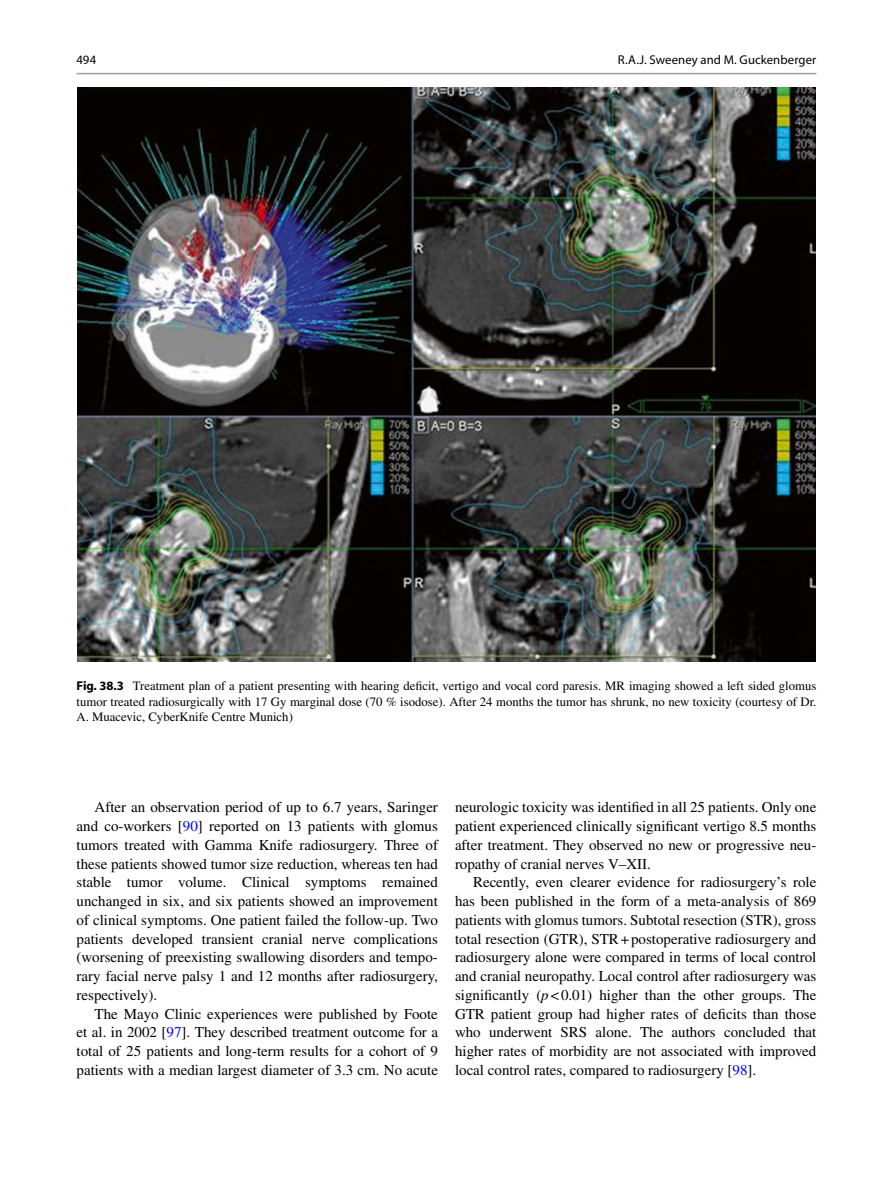
<style>
.page{position:relative;width:893px;height:1187px;background:#fff}
.page>*{position:absolute;margin:0;border:0;box-sizing:border-box;transform-origin:0 0}
.t1{font:15px/18.8px "Jtpqjp Pcqgrh Times";color:#000;text-align:justify}
.t2{font:12.75px/15px "Jtpqjp Pcqgrh Times";color:#000;text-align:justify}
.t3{font:12.75px "Ycyyvy Xxcgfl Myriad";letter-spacing:.005em;color:#000}
.s1{font-family:"Ksppxd Hkvghh Myriad";font-weight:700}
.s2{color:#0000fa}
.s3{font-family:"Hwrfmw Mlvtft Times";font-style:italic}
</style>
<div class="page">
<img style="left:77px;top:88px;width:738px;height:573px">
<hr style="left:77px;top:73px;width:739px;height:1px;background:#9c9c9c">
<p class="t3" style="left:77px;top:55px;width:21px">494</p>
<p class="t3" style="left:618px;top:55px;width:200px">R.A.J. Sweeney and M. Guckenberger</p>
<p class="t2" style="left:77px;top:680px;width:741px"><span class="s1">Fig. 38.3</span> Treatment plan of a patient presenting with hearing deficit, vertigo and vocal cord paresis. MR imaging showed a left sided glomus tumor treated radiosurgically with 17 Gy marginal dose (70 % isodose). After 24 months the tumor has shrunk, no new toxicity (courtesy of Dr.<br>A. Muacevic, CyberKnife Centre Munich)</p>
<p class="t1" style="left:77px;top:799px;width:363px;text-indent:18px">After an observation period of up to 6.7 years, Saringer and co-workers [ <span class="s2">90</span> ] reported on 13 patients with glomus tumors treated with Gamma Knife radiosurgery. Three of these patients showed tumor size reduction, whereas ten had stable tumor volume. Clinical symptoms remained unchanged in six, and six patients showed an improvement of clinical symptoms. One patient failed the follow-up. Two patients developed transient cranial nerve complications (worsening of preexisting swallowing disorders and tempo&shy;rary facial nerve palsy 1 and 12 months after radiosurgery, respectively).</p>
<p class="t1" style="left:77px;top:1005px;width:363px;text-indent:18px">The Mayo Clinic experiences were published by Foote et al. in 2002 [ <span class="s2">97</span> ]. They described treatment outcome for a total of 25 patients and long-term results for a cohort of 9 patients with a median largest diameter of 3.3 cm. No acute</p>
<p class="t1" style="left:455px;top:799px;width:363px">neurologic toxicity was identified in all 25 patients. Only one patient experienced clinically significant vertigo 8.5 months after treatment. They observed no new or progressive neu&shy;ropathy of cranial nerves V–XII.</p>
<p class="t1" style="left:455px;top:874px;width:363px;text-indent:18px">Recently, even clearer evidence for radiosurgery’s role has been published in the form of a meta-analysis of 869 patients with glomus tumors. Subtotal resection (STR), gross total resection (GTR), STR + postoperative radiosurgery and radiosurgery alone were compared in terms of local control and cranial neuropathy. Local control after radiosurgery was significantly ( <span class="s3">p</span> &lt; 0.01) higher than the other groups. The GTR patient group had higher rates of deficits than those who underwent SRS alone. The authors concluded that higher rates of morbidity are not associated with improved local control rates, compared to radiosurgery [ <span class="s2">98</span> ].</p>
</div>
